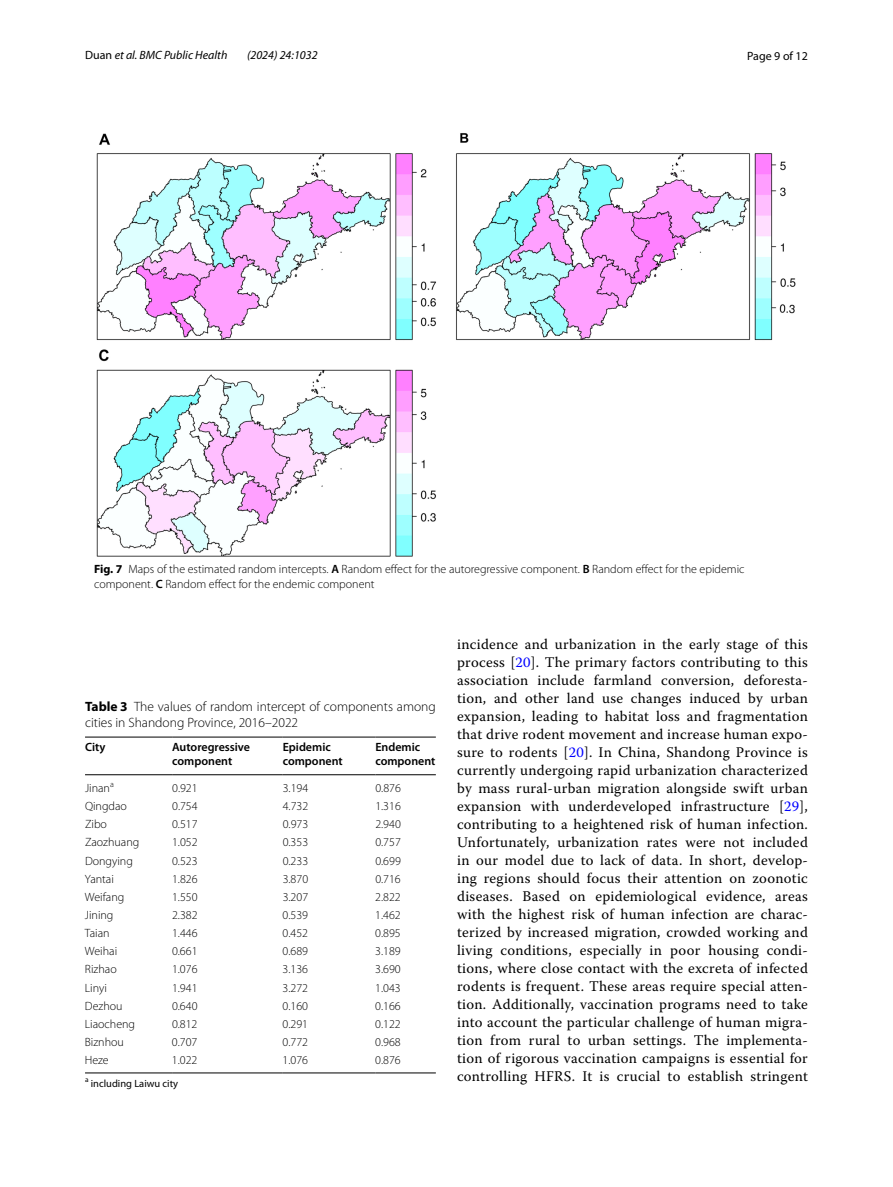
<style>
.page{position:relative;width:893px;height:1187px;background:#fff}
.page>*{position:absolute;margin:0;border:0;box-sizing:border-box;transform-origin:0 0}
.t1{font:14.7px/18px "Warnock Pro";letter-spacing:.02em;color:#000;text-align:justify}
.t2{font:300 13.5px/16.5px "Myriad Pro";color:#000}
.t3{font:300 12px/15px "Myriad Pro";color:#000}
.t4{font:600 12px/13.5px "Myriad Pro";color:#000}
.t5{font:italic 12px "Myriad Pro";color:#000}
.t6{font:12px "Myriad Pro";color:#000}
.t7{font:10.5px "Myriad Pro";color:#000}
.s1{font-style:normal}
.s2{font-weight:700}
.s3{font-weight:600}
.s4{color:#00f}
</style>
<div class="page">
<img style="left:96px;top:133px;width:700px;height:424px">
<hr style="left:85px;top:736px;width:87px;height:1px;background:#000">
<hr style="left:85px;top:774px;width:87px;height:1px;background:#000">
<hr style="left:172px;top:736px;width:111px;height:1px;background:#000">
<hr style="left:172px;top:774px;width:111px;height:1px;background:#000">
<hr style="left:283px;top:736px;width:92px;height:1px;background:#000">
<hr style="left:283px;top:774px;width:92px;height:1px;background:#000">
<hr style="left:375px;top:736px;width:61px;height:1px;background:#000">
<hr style="left:375px;top:774px;width:61px;height:1px;background:#000">
<hr style="left:85px;top:1072px;width:87px;height:1px;background:#000">
<hr style="left:172px;top:1072px;width:111px;height:1px;background:#000">
<hr style="left:283px;top:1072px;width:92px;height:1px;background:#000">
<hr style="left:375px;top:1072px;width:61px;height:1px;background:#000">
<p class="t5" style="left:85px;top:48px;width:144px"><span class="s1">Duan</span> et al. BMC Public Health</p>
<p class="t5" style="left:247px;top:48px;width:72px">(2024) 24:1032</p>
<p class="t6" style="left:747px;top:48px;width:62px">Page 9 of 12</p>
<p class="t3" style="left:94px;top:561px;width:652px"><span class="s2">Fig. 7</span> Maps of the estimated random intercepts. <span class="s3">A</span> Random effect for the autoregressive component. <span class="s3">B</span> Random effect for the epidemic component. <span class="s3">C</span> Random effect for the endemic component</p>
<p class="t2" style="left:85px;top:698px;width:352px"><span class="s2">Table 3</span> The values of random intercept of components among cities in Shandong Province, 2016–2022</p>
<p class="t4" style="left:85px;top:740px;width:22px">City</p>
<p class="t4" style="left:172px;top:740px;width:79px">Autoregressive component</p>
<p class="t4" style="left:283px;top:740px;width:62px">Epidemic component</p>
<p class="t4" style="left:375px;top:740px;width:62px">Endemic component</p>
<p class="t3" style="left:85px;top:780px;width:30px">Jinan<sup>a</sup></p>
<p class="t3" style="left:172px;top:780px;width:27px">0.921</p>
<p class="t3" style="left:283px;top:780px;width:27px">3.194</p>
<p class="t3" style="left:375px;top:780px;width:27px">0.876</p>
<p class="t3" style="left:85px;top:798px;width:43px">Qingdao</p>
<p class="t3" style="left:172px;top:798px;width:27px">0.754</p>
<p class="t3" style="left:283px;top:798px;width:27px">4.732</p>
<p class="t3" style="left:375px;top:798px;width:27px">1.316</p>
<p class="t3" style="left:85px;top:816px;width:23px">Zibo</p>
<p class="t3" style="left:172px;top:816px;width:27px">0.517</p>
<p class="t3" style="left:283px;top:816px;width:27px">0.973</p>
<p class="t3" style="left:375px;top:816px;width:27px">2.940</p>
<p class="t3" style="left:85px;top:835px;width:56px">Zaozhuang</p>
<p class="t3" style="left:172px;top:835px;width:27px">1.052</p>
<p class="t3" style="left:283px;top:835px;width:27px">0.353</p>
<p class="t3" style="left:375px;top:835px;width:27px">0.757</p>
<p class="t3" style="left:85px;top:853px;width:49px">Dongying</p>
<p class="t3" style="left:172px;top:853px;width:27px">0.523</p>
<p class="t3" style="left:283px;top:853px;width:27px">0.233</p>
<p class="t3" style="left:375px;top:853px;width:27px">0.699</p>
<p class="t3" style="left:85px;top:871px;width:30px">Yantai</p>
<p class="t3" style="left:172px;top:871px;width:27px">1.826</p>
<p class="t3" style="left:283px;top:871px;width:27px">3.870</p>
<p class="t3" style="left:375px;top:871px;width:27px">0.716</p>
<p class="t3" style="left:85px;top:889px;width:41px">Weifang</p>
<p class="t3" style="left:172px;top:889px;width:27px">1.550</p>
<p class="t3" style="left:283px;top:889px;width:27px">3.207</p>
<p class="t3" style="left:375px;top:889px;width:27px">2.822</p>
<p class="t3" style="left:85px;top:907px;width:30px">Jining</p>
<p class="t3" style="left:172px;top:907px;width:27px">2.382</p>
<p class="t3" style="left:283px;top:907px;width:27px">0.539</p>
<p class="t3" style="left:375px;top:907px;width:27px">1.462</p>
<p class="t3" style="left:85px;top:925px;width:26px">Taian</p>
<p class="t3" style="left:172px;top:925px;width:27px">1.446</p>
<p class="t3" style="left:283px;top:925px;width:27px">0.452</p>
<p class="t3" style="left:375px;top:925px;width:27px">0.895</p>
<p class="t3" style="left:85px;top:943px;width:34px">Weihai</p>
<p class="t3" style="left:172px;top:943px;width:27px">0.661</p>
<p class="t3" style="left:283px;top:943px;width:27px">0.689</p>
<p class="t3" style="left:375px;top:943px;width:27px">3.189</p>
<p class="t3" style="left:85px;top:962px;width:33px">Rizhao</p>
<p class="t3" style="left:172px;top:962px;width:27px">1.076</p>
<p class="t3" style="left:283px;top:962px;width:27px">3.136</p>
<p class="t3" style="left:375px;top:962px;width:27px">3.690</p>
<p class="t3" style="left:85px;top:980px;width:23px">Linyi</p>
<p class="t3" style="left:172px;top:980px;width:27px">1.941</p>
<p class="t3" style="left:283px;top:980px;width:27px">3.272</p>
<p class="t3" style="left:375px;top:980px;width:27px">1.043</p>
<p class="t3" style="left:85px;top:998px;width:39px">Dezhou</p>
<p class="t3" style="left:172px;top:998px;width:27px">0.640</p>
<p class="t3" style="left:283px;top:998px;width:27px">0.160</p>
<p class="t3" style="left:375px;top:998px;width:27px">0.166</p>
<p class="t3" style="left:85px;top:1016px;width:52px">Liaocheng</p>
<p class="t3" style="left:172px;top:1016px;width:27px">0.812</p>
<p class="t3" style="left:283px;top:1016px;width:27px">0.291</p>
<p class="t3" style="left:375px;top:1016px;width:27px">0.122</p>
<p class="t3" style="left:85px;top:1034px;width:41px">Biznhou</p>
<p class="t3" style="left:172px;top:1034px;width:27px">0.707</p>
<p class="t3" style="left:283px;top:1034px;width:27px">0.772</p>
<p class="t3" style="left:375px;top:1034px;width:27px">0.968</p>
<p class="t3" style="left:85px;top:1052px;width:25px">Heze</p>
<p class="t3" style="left:172px;top:1052px;width:27px">1.022</p>
<p class="t3" style="left:283px;top:1052px;width:27px">1.076</p>
<p class="t3" style="left:375px;top:1052px;width:27px">0.876</p>
<p class="t7" style="left:85px;top:1076px;width:95px"><sup>a</sup> including Laiwu city</p>
<p class="t1" style="left:457px;top:635px;width:352px">incidence and urbanization in the early stage of this process [<span class="s4">20</span>]. The primary factors contributing to this association include farmland conversion, deforesta&shy;tion, and other land use changes induced by urban expansion, leading to habitat loss and fragmentation that drive rodent movement and increase human expo&shy;sure to rodents [<span class="s4">20</span>]. In China, Shandong Province is currently undergoing rapid urbanization characterized by mass rural-urban migration alongside swift urban expansion with underdeveloped infrastructure [<span class="s4">29</span>], contributing to a heightened risk of human infection.<br>Unfortunately, urbanization rates were not included in our model due to lack of data. In short, develop&shy;ing regions should focus their attention on zoonotic diseases. Based on epidemiological evidence, areas with the highest risk of human infection are charac&shy;terized by increased migration, crowded working and living conditions, especially in poor housing condi&shy;tions, where close contact with the excreta of infected rodents is frequent. These areas require special atten&shy;tion. Additionally, vaccination programs need to take into account the particular challenge of human migra&shy;tion from rural to urban settings. The implementa&shy;tion of rigorous vaccination campaigns is essential for controlling HFRS. It is crucial to establish stringent</p>
</div>
